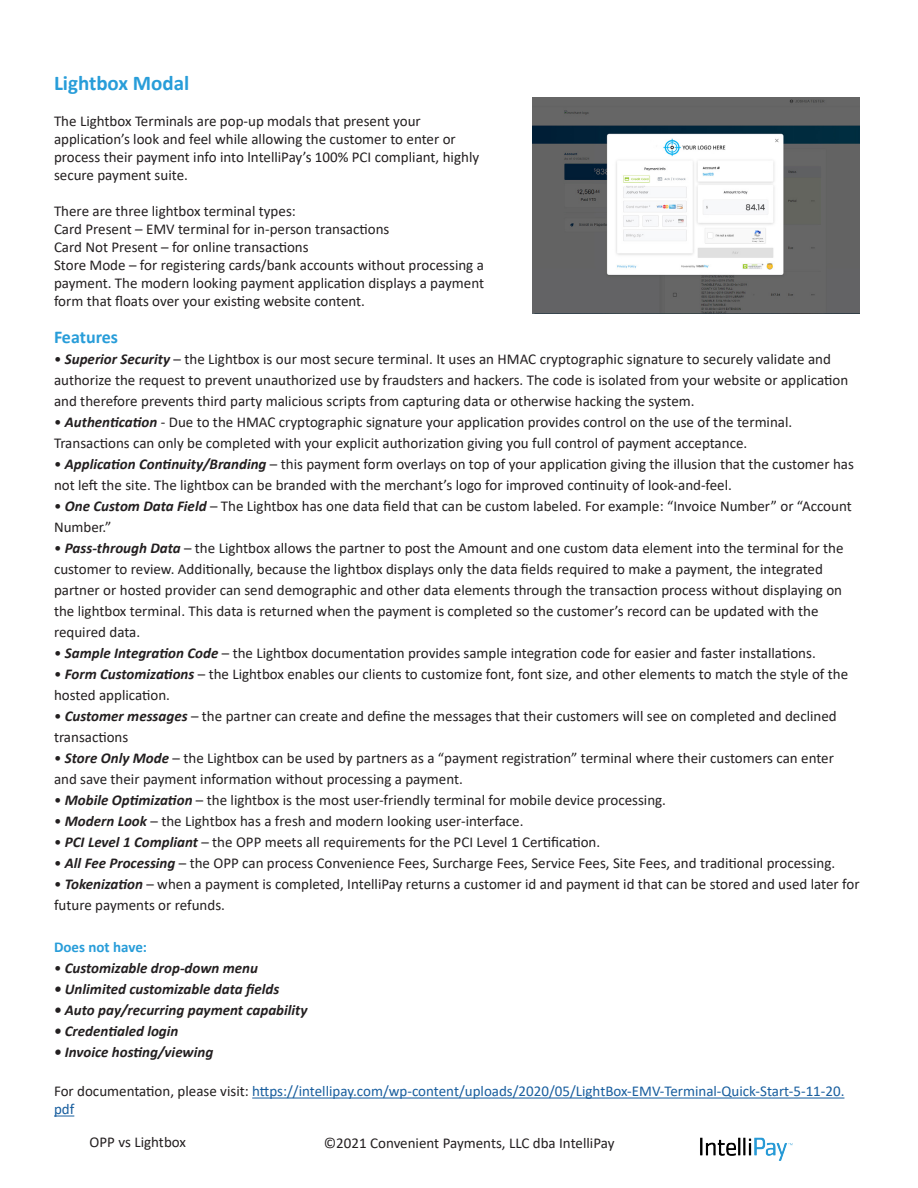
<style>
.page{position:relative;width:918px;height:1188px;background:#fff}
.page>*{position:absolute;margin:0;border:0;box-sizing:border-box;transform-origin:0 0}
.t1{font:700 21px "Calibri";color:#289dd9}
.t2{font:700 18px "Calibri";color:#289dd9}
.t3{font:15px/21px "Calibri";color:#231f20}
.t4{font:italic 700 15px "Calibri";color:#231f20}
.t5{font:15px/18px "Calibri";color:#175d9e}
.t6{font:700 15px "Calibri";color:#289dd9}
.s1{font-weight:700;font-style:italic}
.s2{font-weight:400;font-style:normal}
.s3{color:#231f20}
</style>
<div class="page">
<img style="left:700px;top:1137px;width:93px;height:24px">
<img style="left:532px;top:97px;width:327px;height:216px">
<hr style="left:252px;top:1098px;width:592px;height:1px;background:#175d9e">
<svg style="left:54px;top:1116px;width:20px;height:1px"></svg>
<p class="t1" style="left:54px;top:69px;width:137px">Lightbox Modal</p>
<p class="t3" style="left:54px;top:110px;width:368px">The Lightbox Terminals are pop-up modals that present your</p>
<p class="t3" style="left:54px;top:130px;width:427px;line-height:18px">application’s look and feel while allowing the customer to enter or process their payment info into lntelliPay’s 100% PCI compliant, highly secure payment suite.</p>
<p class="t3" style="left:54px;top:200px;width:243px">There are three lightbox terminal types:</p>
<p class="t3" style="left:54px;top:218px;width:337px">Card Present – EMV terminal for in-person transactions</p>
<p class="t3" style="left:54px;top:236px;width:256px">Card Not Present – for online transactions</p>
<p class="t3" style="left:54px;top:256px;width:432px;line-height:18px;text-align:justify">Store Mode – for registering cards/bank accounts without processing a payment. The modern looking payment application displays a payment form that floats over your existing website content.</p>
<p class="t2" style="left:54px;top:325px;width:66px">Features</p>
<p class="t3" style="left:54px;top:348px;width:778px">• <span class="s1">Superior Security</span> – the Lightbox is our most secure terminal. It uses an HMAC cryptographic signature to securely validate and</p>
<p class="t3" style="left:54px;top:369px;width:796px">authorize the request to prevent unauthorized use by fraudsters and hackers. The code is isolated from your website or application and therefore prevents third party malicious scripts from capturing data or otherwise hacking the system.</p>
<p class="t3" style="left:54px;top:411px;width:740px">• <span class="s1">Authentication</span> - Due to the HMAC cryptographic signature your application provides control on the use of the terminal.</p>
<p class="t3" style="left:54px;top:432px;width:695px">Transactions can only be completed with your explicit authorization giving you full control of payment acceptance.</p>
<p class="t3" style="left:54px;top:453px;width:801px">• <span class="s1">Application Continuity/Branding</span> – this payment form overlays on top of your application giving the illusion that the customer has not left the site. The lightbox can be branded with the merchant’s logo for improved continuity of look-and-feel.</p>
<p class="t3" style="left:54px;top:495px;width:799px">• <span class="s1">One Custom Data Field</span> – The Lightbox has one data field that can be custom labeled. For example: “Invoice Number” or “Account<br>Number.”</p>
<p class="t3" style="left:54px;top:537px;width:791px">• <span class="s1">Pass-through Data</span> – the Lightbox allows the partner to post the Amount and one custom data element into the terminal for the customer to review. Additionally, because the lightbox displays only the data fields required to make a payment, the integrated</p>
<p class="t3" style="left:54px;top:579px;width:790px">partner or hosted provider can send demographic and other data elements through the transaction process without displaying on the lightbox terminal. This data is returned when the payment is completed so the customer’s record can be updated with the</p>
<p class="t3" style="left:54px;top:621px;width:88px">required data.</p>
<p class="t3" style="left:54px;top:642px;width:763px">• <span class="s1">Sample Integration Code</span> – the Lightbox documentation provides sample integration code for easier and faster installations.</p>
<p class="t3" style="left:54px;top:663px;width:796px">• <span class="s1">Form Customizations</span> – the Lightbox enables our clients to customize font, font size, and other elements to match the style of the hosted application.</p>
<p class="t3" style="left:54px;top:705px;width:784px">• <span class="s1">Customer messages</span> – the partner can create and define the messages that their customers will see on completed and declined transactions</p>
<p class="t3" style="left:54px;top:747px;width:782px">• <span class="s1">Store Only Mode</span> – the Lightbox can be used by partners as a “payment registration” terminal where their customers can enter</p>
<p class="t3" style="left:54px;top:768px;width:410px">and save their payment information without processing a payment.</p>
<p class="t3" style="left:54px;top:789px;width:614px">• <span class="s1">Mobile Optimization</span> – the lightbox is the most user-friendly terminal for mobile device processing.</p>
<p class="t3" style="left:54px;top:810px;width:471px">• <span class="s1">Modern Look</span> – the Lightbox has a fresh and modern looking user-interface.</p>
<p class="t3" style="left:54px;top:831px;width:548px">• <span class="s1">PCI Level 1 Compliant</span> – the OPP meets all requirements for the PCI Level 1 Certification.</p>
<p class="t3" style="left:54px;top:852px;width:783px">• <span class="s1">All Fee Processing</span> – the OPP can process Convenience Fees, Surcharge Fees, Service Fees, Site Fees, and traditional processing.</p>
<p class="t3" style="left:54px;top:873px;width:807px">• <span class="s1">Tokenization</span> – when a payment is completed, IntelliPay returns a customer id and payment id that can be stored and used later for future payments or refunds.</p>
<p class="t6" style="left:54px;top:937px;width:95px">Does not have:</p>
<p class="t4" style="left:54px;top:958px;width:206px"><span class="s2">•</span> Customizable drop-down menu</p>
<p class="t4" style="left:54px;top:979px;width:227px">• Unlimited customizable data fields</p>
<p class="t4" style="left:54px;top:1000px;width:255px">• Auto pay/recurring payment capability</p>
<p class="t4" style="left:54px;top:1021px;width:126px">• Credentialed login</p>
<p class="t4" style="left:54px;top:1042px;width:161px">• Invoice hosting/viewing</p>
<p class="t5" style="left:54px;top:1082px;width:792px"><span class="s3">For documentation, please visit:</span> https://intellipay.com/wp-content/uploads/2020/05/LightBox-EMV-Terminal-Quick-Start-5-11-20. pdf</p>
<p class="t3" style="left:90px;top:1131px;width:98px">OPP vs Lightbox</p>
<p class="t3" style="left:324px;top:1132px;width:292px">©2021 Convenient Payments, LLC dba IntelliPay</p>
</div>
